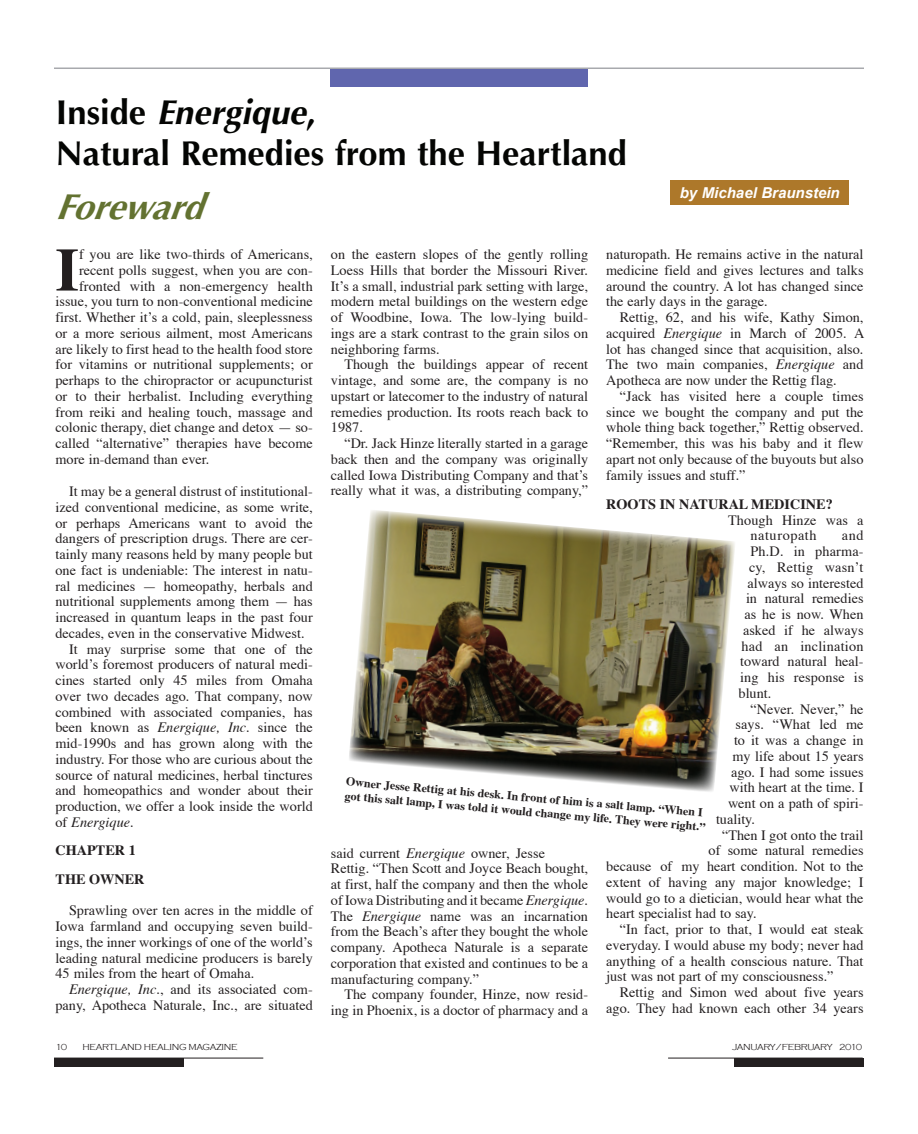
<style>
.page{position:relative;width:918px;height:1134px;background:#fff}
.page>*{position:absolute;margin:0;border:0;box-sizing:border-box;transform-origin:0 0}
.t1{font:700 60.9px "Times";color:#231f20}
.t2{font:italic 700 36px "Optima";letter-spacing:-.02em;color:#637231}
.t3{font:700 34.5px/41.4px "Optima";color:#040503}
.t4{font:italic 700 15px "Arial";color:#fff}
.t5{font:14.25px/15.8px "Times";color:#231f20;text-align:justify}
.t6{font:700 14.25px "Times";color:#231f20}
.t7{font:italic 14.25px "Times";color:#231f20}
.t8{font:700 12px/14.4px "Times";color:#231f20}
.t9{font:300 9px "Copperplate Gothic";letter-spacing:-.03em;color:#231f20}
.s1{font-style:italic}
.s2{font-style:normal}
</style>
<div class="page">
<div style="left:330px;top:68px;width:258px;height:19px;background:#6066ae"></div>
<hr style="left:54px;top:68px;width:810px;height:1px;background:#a8a9ad">
<div style="left:54px;top:1058px;width:129px;height:8px;background:#231f20"></div>
<hr style="left:54px;top:1058px;width:209px;height:1px;background:#231f20">
<div style="left:735px;top:1058px;width:129px;height:8px;background:#231f20"></div>
<hr style="left:668px;top:1058px;width:195px;height:1px;background:#231f20">
<img style="left:349px;top:510px;width:386px;height:282px">
<div style="left:670px;top:180px;width:179px;height:24px;background:#ad782a"></div>
<p class="t3" style="left:56px;top:92px;width:572px">Inside <span class="s1">Energique</span>,<br>Natural Remedies from the Heartland</p>
<h1 class="t2" style="left:56px;top:186px;width:148px">Foreward</h1>
<p class="t4" style="left:680px;top:184px;width:162px">by Michael Braunstein</p>
<p class="t1" style="left:56px;top:212px;width:25px">I</p>
<p class="t5" style="left:79px;top:245px;width:235px">f you are like two-thirds of Americans, recent polls suggest, when you are con&shy;fronted with a non-emergency health</p>
<p class="t5" style="left:56px;top:292px;width:259px">issue, you turn to non-conventional medicine first. Whether it’s a cold, pain, sleeplessness or a more serious ailment, most Americans are likely to first head to the health food store for vitamins or nutritional supplements; or perhaps to the chiropractor or acupuncturist or to their herbalist. Including everything from reiki and healing touch, massage and colonic therapy, diet change and detox — so&shy;called “alternative” therapies have become more in-demand than ever.</p>
<p class="t5" style="left:69px;top:482px;width:245px">It may be a general distrust of institutional-</p>
<p class="t5" style="left:56px;top:498px;width:259px">ized conventional medicine, as some write,</p>
<p class="t5" style="left:56px;top:514px;width:259px">or perhaps Americans want to avoid the</p>
<p class="t5" style="left:56px;top:529px;width:259px">dangers of prescription drugs. There are cer-</p>
<p class="t5" style="left:56px;top:545px;width:259px">tainly many reasons held by many people but</p>
<p class="t5" style="left:56px;top:561px;width:259px">one fact is undeniable: The interest in natu-</p>
<p class="t5" style="left:56px;top:577px;width:259px">ral medicines — homeopathy, herbals and</p>
<p class="t5" style="left:56px;top:592px;width:259px">nutritional supplements among them — has</p>
<p class="t5" style="left:56px;top:608px;width:259px">increased in quantum leaps in the past four</p>
<p class="t5" style="left:56px;top:624px;width:251px">decades, even in the conservative Midwest.</p>
<p class="t5" style="left:69px;top:640px;width:245px">It may surprise some that one of the</p>
<p class="t5" style="left:56px;top:655px;width:259px">world’s foremost producers of natural medi-</p>
<p class="t5" style="left:56px;top:671px;width:259px">cines started only 45 miles from Omaha</p>
<p class="t5" style="left:56px;top:687px;width:259px">over two decades ago. That company, now</p>
<p class="t5" style="left:56px;top:703px;width:259px">combined with associated companies, has</p>
<p class="t5" style="left:56px;top:718px;width:259px">been known as <span class="s1">Energique, Inc</span>. since the</p>
<p class="t5" style="left:56px;top:734px;width:259px">mid-1990s and has grown along with the</p>
<p class="t5" style="left:56px;top:750px;width:259px">industry. For those who are curious about the</p>
<p class="t5" style="left:56px;top:766px;width:259px">source of natural medicines, herbal tinctures</p>
<p class="t5" style="left:56px;top:781px;width:259px">and homeopathics and wonder about their</p>
<p class="t5" style="left:56px;top:797px;width:259px">production, we offer a look inside the world</p>
<p class="t5" style="left:331px;top:245px;width:259px">on the eastern slopes of the gently rolling Loess Hills that border the Missouri River.<br>It’s a small, industrial park setting with large, modern metal buildings on the western edge of Woodbine, Iowa. The low-lying build&shy;ings are a stark contrast to the grain silos on neighboring farms.</p>
<p class="t5" style="left:331px;top:355px;width:259px;text-indent:13px">Though the buildings appear of recent vintage, and some are, the company is no upstart or latecomer to the industry of natural remedies production. Its roots reach back to 1987.</p>
<p class="t5" style="left:331px;top:434px;width:259px;text-indent:13px">“Dr. Jack Hinze literally started in a garage back then and the company was originally called Iowa Distributing Company and that’s really what it was, a distributing company,”</p>
<p class="t5" style="left:606px;top:245px;width:259px">naturopath. He remains active in the natural medicine field and gives lectures and talks around the country. A lot has changed since the early days in the garage.</p>
<p class="t5" style="left:606px;top:308px;width:260px;text-indent:13px">Rettig, 62, and his wife, Kathy Simon, acquired <span class="s1">Energique</span> in March of 2005. A lot has changed since that acquisition, also.<br>The two main companies, <span class="s1">Energique</span> and Apotheca are now under the Rettig flag.</p>
<p class="t5" style="left:606px;top:387px;width:259px;text-indent:13px">“Jack has visited here a couple times since we bought the company and put the whole thing back together,” Rettig observed. “Remember, this was his baby and it flew apart not only because of the buyouts but also family issues and stuff.”</p>
<h5 class="t6" style="left:606px;top:490px;width:228px">ROOTS IN NATURAL MEDICINE?</h5>
<p class="t5" style="left:751px;top:511px;width:115px;text-indent:-23px">Though Hinze was a naturopath</p>
<p class="t5" style="left:748px;top:526px;width:118px;text-indent:94px">and Ph.D. in pharma&shy;cy, Rettig wasn’t always so interested</p>
<p class="t5" style="left:740px;top:589px;width:125px;text-align:center">in natural remedies as he is now. When asked if he always had an inclination toward natural heal&shy;ing his response is</p>
<p class="t5" style="left:739px;top:684px;width:34px">blunt.</p>
<p class="t5" style="left:733px;top:700px;width:133px;text-indent:18px">“Never. Never,” he says. “What led me to it was a change in my life about 15 years</p>
<p class="t5" style="left:730px;top:763px;width:136px">ago. I had some issues with heart at the time. I</p>
<p class="t5" style="left:728px;top:794px;width:137px">went on a path of spiri-</p>
<p class="t5" style="left:716px;top:810px;width:41px">tuality.</p>
<p class="t5" style="left:722px;top:826px;width:143px">“Then I got onto the trail</p>
<p class="t5" style="left:709px;top:841px;width:157px">of some natural remedies</p>
<p class="t8" style="left:347px;top:773px;width:363px;rotate:5deg">O WNERJ ESSE R ETTI G ATHI S DESK . I N F RO NTO F HI M I S A SALTLAMP. “ W HEN I<br>G O TTHI S SALTLAMP , I WAS TO LD I TWO ULD C HANG E MY LI F E. T HEY WERE RI G HT. ”</p>
<p class="t7" style="left:56px;top:809px;width:80px"><span class="s2">of</span> Energique<span class="s2">.</span></p>
<p class="t6" style="left:56px;top:837px;width:82px">CHAPTER 1</p>
<p class="t5" style="left:331px;top:844px;width:216px">said current <span class="s1">Energique</span> owner, Jesse</p>
<p class="t5" style="left:606px;top:857px;width:259px">because of my heart condition. Not to the</p>
<p class="t5" style="left:331px;top:859px;width:259px">Rettig. “Then Scott and Joyce Beach bought, at first, half the company and then the whole of Iowa Distributing and it became <span class="s1">Energique</span>.</p>
<h5 class="t6" style="left:56px;top:865px;width:91px">THE OWNER</h5>
<p class="t5" style="left:606px;top:873px;width:259px">extent of having any major knowledge; I</p>
<p class="t5" style="left:606px;top:889px;width:259px">would go to a dietician, would hear what the</p>
<p class="t5" style="left:69px;top:901px;width:245px">Sprawling over ten acres in the middle of</p>
<p class="t5" style="left:331px;top:907px;width:259px">The <span class="s1">Energique</span> name was an incarnation</p>
<p class="t5" style="left:606px;top:904px;width:152px">heart specialist had to say.</p>
<p class="t5" style="left:620px;top:920px;width:245px">“In fact, prior to that, I would eat steak</p>
<p class="t5" style="left:56px;top:917px;width:259px">Iowa farmland and occupying seven build&shy;ings, the inner workings of one of the world’s leading natural medicine producers is barely</p>
<p class="t5" style="left:331px;top:922px;width:259px">from the Beach’s after they bought the whole company. Apotheca Naturale is a separate corporation that existed and continues to be a</p>
<p class="t5" style="left:606px;top:936px;width:259px">everyday. I would abuse my body; never had anything of a health conscious nature. That just was not part of my consciousness.”</p>
<p class="t5" style="left:56px;top:964px;width:200px">45 miles from the heart of Omaha.</p>
<p class="t5" style="left:69px;top:980px;width:245px"><span class="s1">Energique, Inc.</span>, and its associated com-</p>
<p class="t5" style="left:56px;top:996px;width:259px">pany, Apotheca Naturale, Inc., are situated</p>
<p class="t5" style="left:331px;top:970px;width:150px">manufacturing company.”</p>
<p class="t5" style="left:331px;top:985px;width:259px;text-align:right">The company founder, Hinze, now resid&shy;ing in Phoenix, is a doctor of pharmacy and a</p>
<p class="t5" style="left:606px;top:983px;width:259px;text-align:right">Rettig and Simon wed about five years ago. They had known each other 34 years</p>
<p class="t9" style="left:56px;top:1042px;width:13px">10</p>
<p class="t9" style="left:83px;top:1042px;width:157px">HEARTLAND HEALING MAGAZINE</p>
<p class="t9" style="left:732px;top:1042px;width:132px">JANUARY/FEBRUARY 2010</p>
</div>
